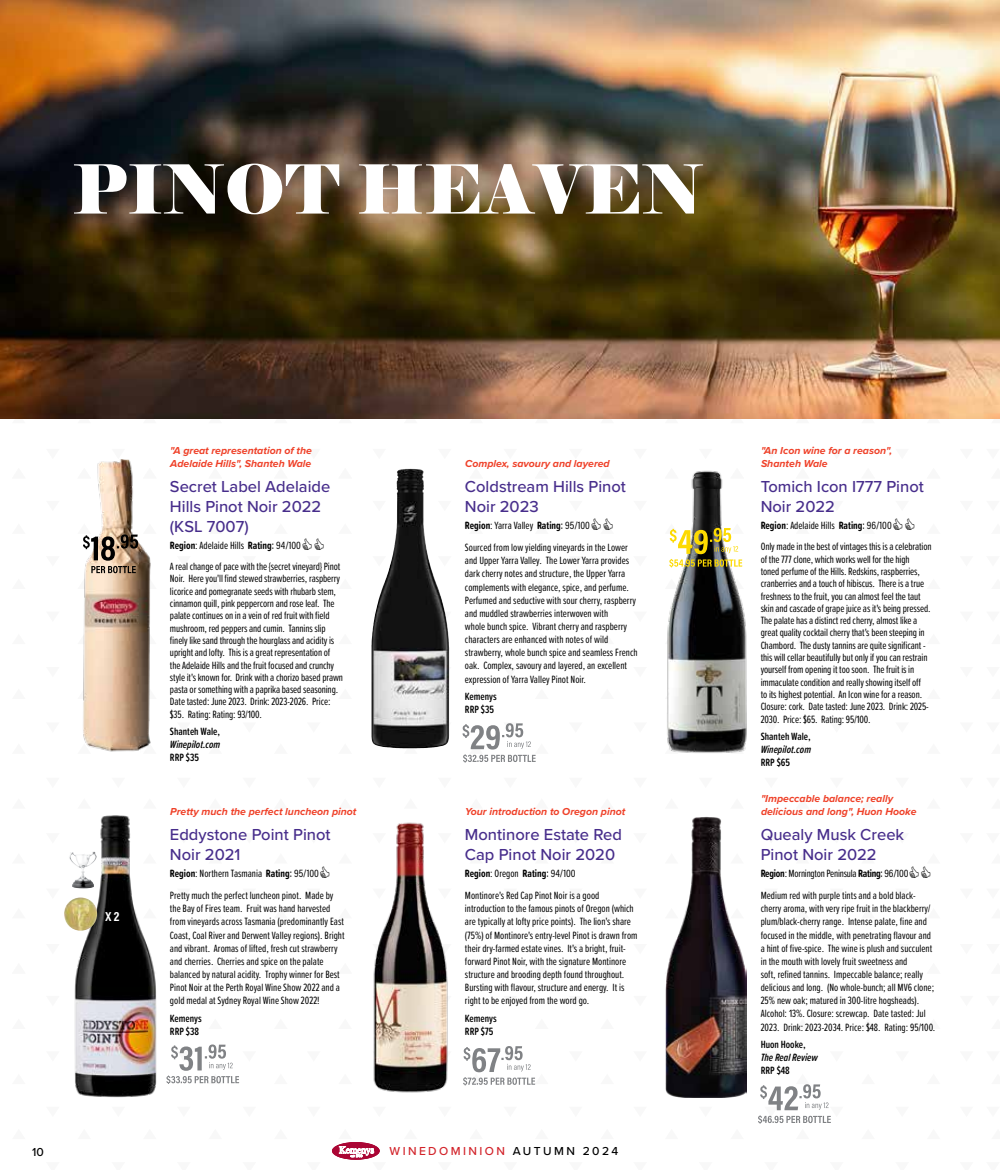
<style>
.page{position:relative;width:1000px;height:1170px;background:#fff}
.page>*{position:absolute;margin:0;border:0;box-sizing:border-box;transform-origin:0 0}
.t1{font:67.5px "Elephant";color:#fff}
.t2{font:500 16.5px/19.8px "Proxima Nova";color:#472d8b}
.t3{font:700 13.05px "Acumin Pro Cond";color:#fff}
.t4{font:500 12px "Proxima Nova";letter-spacing:.2em;color:#d2232a}
.t5{font:500 12px "Proxima Nova";color:#000}
.t6{font:10.95px/13.2px "Proxima Soft Ex Cn";color:#000}
.t7{font:600 10.95px/13.2px "Proxima Soft Ex Cn";color:#000}
.t8{font:italic 600 10.95px "Proxima Soft Ex Cn";color:#000}
.t9{font:italic 700 10.5px/12.6px "Proxima Nova";color:#ef4129}
.s1{font-weight:700}
.s2{font-family:"Acumin Pro Cond";font-size:11.25px}
.s3{font-family:"Acumin Pro Cond"}
.s4{color:#000}
</style>
<div class="page">
<svg style="left:12px;top:418px;width:14px;height:1px"></svg>
<svg style="left:77px;top:418px;width:14px;height:1px"></svg>
<svg style="left:143px;top:418px;width:14px;height:1px"></svg>
<svg style="left:208px;top:418px;width:14px;height:1px"></svg>
<svg style="left:274px;top:418px;width:14px;height:1px"></svg>
<svg style="left:338px;top:418px;width:14px;height:1px"></svg>
<svg style="left:403px;top:418px;width:14px;height:1px"></svg>
<svg style="left:469px;top:418px;width:14px;height:1px"></svg>
<svg style="left:534px;top:418px;width:14px;height:1px"></svg>
<svg style="left:600px;top:418px;width:14px;height:1px"></svg>
<svg style="left:664px;top:418px;width:14px;height:1px"></svg>
<svg style="left:730px;top:418px;width:14px;height:1px"></svg>
<svg style="left:795px;top:418px;width:14px;height:1px"></svg>
<svg style="left:860px;top:418px;width:14px;height:1px"></svg>
<svg style="left:926px;top:418px;width:14px;height:1px"></svg>
<svg style="left:403px;top:748px;width:14px;height:1px"></svg>
<img style="left:0;top:0;width:999px;height:418px">
<img style="left:72px;top:815px;width:85px;height:283px">
<img style="left:83px;top:460px;width:68px;height:292px">
<img style="left:371px;top:469px;width:78px;height:279px">
<img style="left:373px;top:822px;width:75px;height:271px">
<img style="left:667px;top:470px;width:80px;height:283px">
<img style="left:665px;top:816px;width:81px;height:280px">
<svg style="left:83px;top:523px;width:68px;height:66px"></svg>
<svg style="left:462px;top:723px;width:74px;height:39px"></svg>
<svg style="left:667px;top:523px;width:77px;height:44px"></svg>
<svg style="left:166px;top:1044px;width:73px;height:39px"></svg>
<svg style="left:463px;top:1046px;width:73px;height:39px"></svg>
<svg style="left:758px;top:1084px;width:72px;height:40px"></svg>
<img style="left:69px;top:851px;width:28px;height:37px">
<img style="left:64px;top:897px;width:33px;height:33px;border-radius:16px">
<svg style="left:332px;top:1142px;width:48px;height:18px"></svg>
<h1 class="t1" style="left:72px;top:147px;width:632px">PINOT HEAVEN</h1>
<p class="t3" style="left:105px;top:907px;width:15px">X 2</p>
<p class="t9" style="left:170px;top:444px;width:143px">"A great representation of the<br>Adelaide Hills", Shanteh Wale</p>
<h2 class="t2" style="left:170px;top:476px;width:162px">Secret Label Adelaide<br>Hills Pinot Noir 2022 (KSL 7007)</h2>
<p class="t6" style="left:170px;top:534px;width:172px;line-height:20.9px"><span class="s1">Region</span>: Adelaide Hills <span class="s1">Rating</span><span class="s2">:</span> <span class="s3">94/100<br></span>A real change of pace with the {secret vineyard} Pinot</p>
<p class="t6" style="left:170px;top:572px;width:175px;line-height:12.3px">Noir. Here you'll find stewed strawberries, raspberry licorice and pomegranate seeds with rhubarb stem, cinnamon quill, pink peppercorn and rose leaf. The palate continues on in a vein of red fruit with field mushroom, red peppers and cumin. Tannins slip finely like sand through the hourglass and acidity is upright and lofty. This is a great representation of the Adelaide Hills and the fruit focused and crunchy style it's known for. Drink with a chorizo based prawn pasta or something with a paprika based seasoning.<br>Date tasted: June 2023. Drink: 2023-2026. Price: $35. Rating: Rating: 93/100.</p>
<p class="t7" style="left:170px;top:724px;width:52px">Shanteh Wale,</p>
<p class="t8" style="left:170px;top:736px;width:52px">Winepilot.com</p>
<p class="t7" style="left:170px;top:750px;width:31px">RRP $35</p>
<p class="t9" style="left:170px;top:804px;width:188px">Pretty much the perfect luncheon pinot</p>
<h2 class="t2" style="left:170px;top:823px;width:162px">Eddystone Point Pinot<br>Noir 2021</h2>
<p class="t6" style="left:170px;top:862px;width:165px;line-height:21.6px"><span class="s1">Region</span>: Northern Tasmania <span class="s1">Rating</span><span class="s2">:</span> <span class="s3">95/100<br></span>Pretty much the perfect luncheon pinot. Made by</p>
<p class="t6" style="left:170px;top:901px;width:176px">the Bay of Fires team. Fruit was hand harvested from vineyards across Tasmania (predominantly East Coast, Coal River and Derwent Valley regions). Bright and vibrant. Aromas of lifted, fresh cut strawberry and cherries. Cherries and spice on the palate balanced by natural acidity. Trophy winner for Best Pinot Noir at the Perth Royal Wine Show 2022 and a gold medal at Sydney Royal Wine Show 2022!</p>
<p class="t7" style="left:170px;top:1010px;width:33px">Kemenys<br>RRP $38</p>
<p class="t9" style="left:465px;top:457px;width:146px">Complex, savoury and layered</p>
<h2 class="t2" style="left:465px;top:476px;width:162px">Coldstream Hills Pinot<br>Noir 2023</h2>
<p class="t6" style="left:465px;top:514px;width:164px;line-height:21.6px"><span class="s1">Region</span>: Yarra Valley <span class="s1">Rating</span><span class="s2">:</span> <span class="s3">95/100<br></span>Sourced from low yielding vineyards in the Lower</p>
<p class="t6" style="left:465px;top:553px;width:174px">and Upper Yarra Valley. The Lower Yarra provides dark cherry notes and structure, the Upper Yarra complements with elegance, spice, and perfume.<br>Perfumed and seductive with sour cherry, raspberry and muddled strawberries interwoven with<br>whole bunch spice. Vibrant cherry and raspberry characters are enhanced with notes of wild strawberry, whole bunch spice and seamless French oak. Complex, savoury and layered, an excellent expression of Yarra Valley Pinot Noir.</p>
<p class="t7" style="left:465px;top:689px;width:33px">Kemenys<br>RRP $35</p>
<p class="t9" style="left:465px;top:804px;width:161px">Your introduction to Oregon pinot</p>
<h2 class="t2" style="left:465px;top:823px;width:158px">Montinore Estate Red<br>Cap Pinot Noir 2020</h2>
<p class="t6" style="left:465px;top:862px;width:136px;line-height:21.6px"><span class="s1">Region</span>: Oregon <span class="s1">Rating</span><span class="s2">:</span> <span class="s3">94/100<br></span>Montinore's Red Cap Pinot Noir is a good</p>
<p class="t6" style="left:465px;top:901px;width:174px">introduction to the famous pinots of Oregon (which are typically at lofty price points). The lion's share (75%) of Montinore's entry-level Pinot is drawn from their dry-farmed estate vines. It's a bright, fruit&shy;forward Pinot Noir, with the signature Montinore structure and brooding depth found throughout.<br>Bursting with flavour, structure and energy. It is right to be enjoyed from the word go.</p>
<p class="t7" style="left:465px;top:1010px;width:33px">Kemenys<br>RRP $75</p>
<p class="t5" style="left:32px;top:1142px;width:13px">10</p>
<p class="t4" style="left:389px;top:1142px;width:230px">WINEDOMINION <span class="s4">AUTUMN 2024</span></p>
<p class="t9" style="left:760px;top:444px;width:133px">"An Icon wine for a reason",<br>Shanteh Wale</p>
<h2 class="t2" style="left:760px;top:476px;width:165px">Tomich Icon I777 Pinot<br>Noir 2022</h2>
<p class="t6" style="left:760px;top:515px;width:172px;line-height:20.9px"><span class="s1">Region</span>: Adelaide Hills <span class="s1">Rating</span><span class="s2">:</span> <span class="s3">96/100<br></span>Only made in the best of vintages this is a celebration</p>
<p class="t6" style="left:760px;top:552px;width:171px;line-height:12.3px">of the 777 clone, which works well for the high toned perfume of the Hills. Redskins, raspberries, cranberries and a touch of hibiscus. There is a true freshness to the fruit, you can almost feel the taut skin and cascade of grape juice as it's being pressed.<br>The palate has a distinct red cherry, almost like a great quality cocktail cherry that's been steeping in Chambord. The dusty tannins are quite significant - this will cellar beautifully but only if you can restrain yourself from opening it too soon. The fruit is in immaculate condition and really showing itself off<br>to its highest potential. An Icon wine for a reason.<br>Closure: cork. Date tasted: June 2023. Drink: 2025- 2030. Price: $65. Rating: 95/100.</p>
<p class="t7" style="left:760px;top:729px;width:52px">Shanteh Wale,</p>
<p class="t8" style="left:760px;top:741px;width:52px">Winepilot.com</p>
<p class="t7" style="left:760px;top:755px;width:31px">RRP $65</p>
<p class="t9" style="left:760px;top:792px;width:157px">"Impeccable balance; really delicious and long", Huon Hooke</p>
<h2 class="t2" style="left:760px;top:823px;width:145px">Quealy Musk Creek<br>Pinot Noir 2022</h2>
<p class="t6" style="left:760px;top:862px;width:156px;line-height:21.6px"><span class="s1">Region</span>: Mornington Peninsula <span class="s1">Rating</span><span class="s2">:</span> <span class="s3">96/100<br></span>Medium red with purple tints and a bold black-</p>
<p class="t6" style="left:760px;top:901px;width:176px">cherry aroma, with very ripe fruit in the blackberry/ plum/black-cherry range. Intense palate, fine and focused in the middle, with penetrating flavour and a hint of five-spice. The wine is plush and succulent in the mouth with lovely fruit sweetness and<br>soft, refined tannins. Impeccable balance; really delicious and long. (No whole-bunch; all MV6 clone; 25% new oak; matured in 300-litre hogsheads).<br>Alcohol: 13%. Closure: screwcap. Date tasted: Jul 2023. Drink: 2023-2034. Price: $48. Rating: 95/100.</p>
<p class="t7" style="left:760px;top:1037px;width:46px">Huon Hooke,</p>
<p class="t8" style="left:760px;top:1049px;width:59px">The Real Review</p>
<p class="t7" style="left:760px;top:1063px;width:31px">RRP $48</p>
</div>
